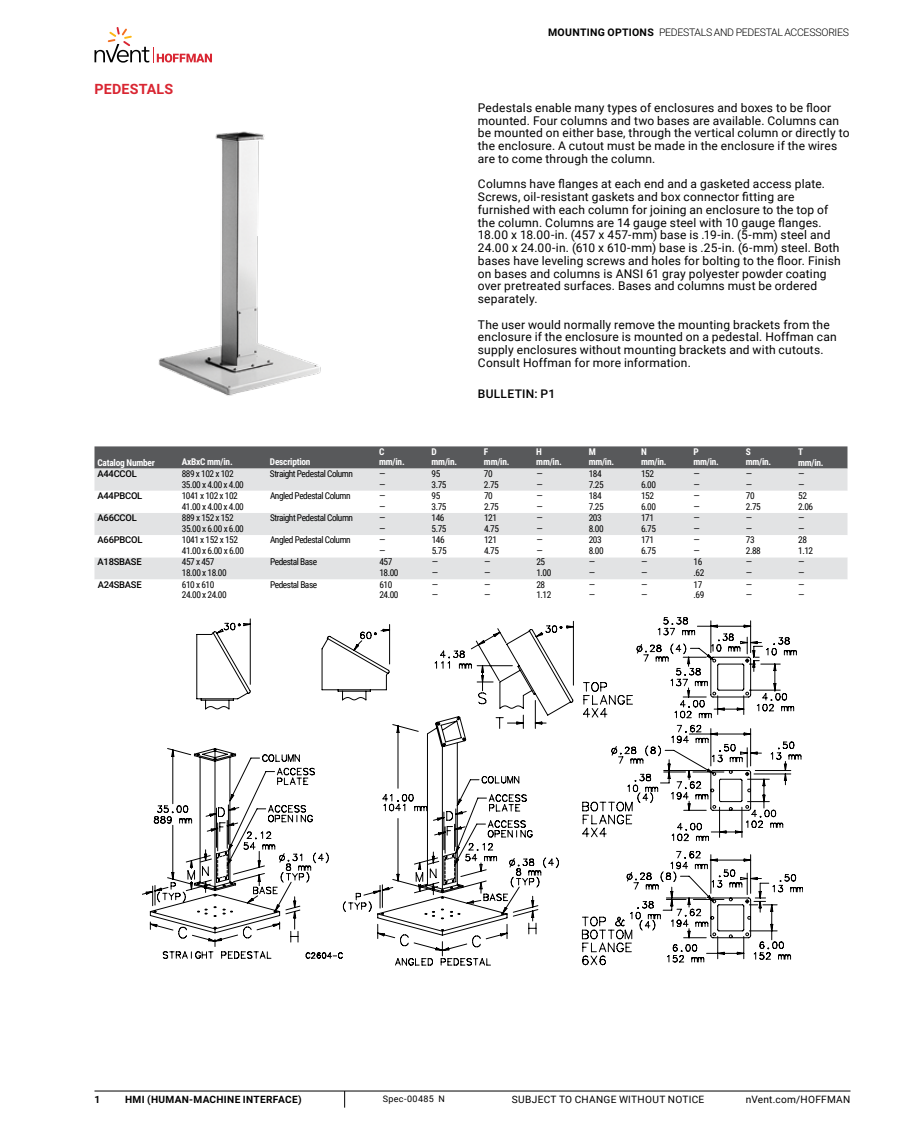
<style>
.page{position:relative;width:918px;height:1134px;background:#fff}
.page>*{position:absolute;margin:0;border:0;box-sizing:border-box;transform-origin:0 0}
.t1{font:700 14.25px "Roboto";letter-spacing:.015em;color:#d92632}
.t2{font:12px/12.8px "Roboto";letter-spacing:.015em;color:#000}
.t3{font:500 12px "Roboto";letter-spacing:.02em;color:#000}
.t4{font:300 10.5px "Roboto";letter-spacing:-.025em;color:#000}
.t5{font:10.2px "Roboto";letter-spacing:.025em;color:#000}
.t6{font:700 10.2px "Roboto";letter-spacing:.03em;color:#000}
.t7{font:9.3px/10.8px "Roboto Condensed";letter-spacing:-.05em;color:#000}
.t8{font:700 9.3px/10.8px "Roboto Condensed";letter-spacing:-.025em;color:#fff}
.t9{font:500 9.3px "Roboto";letter-spacing:-.025em;color:#000}
.t10{font:9px "Roboto";letter-spacing:.04em;color:#000}
.s1{font-weight:700}
</style>
<div class="page">
<svg style="left:95px;top:27px;width:117px;height:36px"></svg>
<hr style="left:94px;top:1091px;width:756px;height:1px;background:#000">
<svg style="left:344px;top:1091px;width:1px;height:17px"></svg>
<img style="left:158px;top:131px;width:163px;height:265px">
<svg style="left:94px;top:446px;width:754px;height:23px;background:#5f6062"></svg>
<div style="left:94px;top:469px;width:754px;height:22px;background:#e2e3e4"></div>
<svg style="left:94px;top:513px;width:754px;height:66px;fill:#e2e3e4"></svg>
<svg style="left:154px;top:617px;width:649px;height:348px"></svg>
<p class="t1" style="left:94px;top:79px;width:80px">PEDESTALS</p>
<p class="t4" style="left:548px;top:25px;width:302px"><span class="s1">MOUNTING OPTIONS</span> PEDESTALS AND PEDESTAL ACCESSORIES</p>
<p class="t2" style="left:478px;top:101px;width:373px">Pedestals enable many types of enclosures and boxes to be floor mounted. Four columns and two bases are available. Columns can be mounted on either base, through the vertical column or directly to the enclosure. A cutout must be made in the enclosure if the wires are to come through the column.</p>
<p class="t2" style="left:478px;top:177px;width:364px">Columns have flanges at each end and a gasketed access plate.<br>Screws, oil-resistant gaskets and box connector fitting are furnished with each column for joining an enclosure to the top of the column. Columns are 14 gauge steel with 10 gauge flanges.<br>18.00 x 18.00-in. (457 x 457-mm) base is .19-in. (5-mm) steel and 24.00 x 24.00-in. (610 x 610-mm) base is .25-in. (6-mm) steel. Both bases have leveling screws and holes for bolting to the floor. Finish on bases and columns is ANSI 61 gray polyester powder coating over pretreated surfaces. Bases and columns must be ordered separately.</p>
<p class="t2" style="left:478px;top:318px;width:360px">The user would normally remove the mounting brackets from the enclosure if the enclosure is mounted on a pedestal. Hoffman can supply enclosures without mounting brackets and with cutouts.<br>Consult Hoffman for more information.</p>
<p class="t3" style="left:478px;top:386px;width:79px">BULLETIN: P1</p>
<p class="t8" style="left:98px;top:457px;width:59px">Catalog Number</p>
<p class="t8" style="left:182px;top:456px;width:52px">AxBxC mm/in.</p>
<p class="t8" style="left:270px;top:456px;width:42px">Description</p>
<p class="t8" style="left:379px;top:445px;width:27px">C mm/in.</p>
<p class="t8" style="left:432px;top:445px;width:27px">D mm/in.</p>
<p class="t8" style="left:484px;top:445px;width:27px">F mm/in.</p>
<p class="t8" style="left:536px;top:445px;width:27px">H mm/in.</p>
<p class="t8" style="left:589px;top:445px;width:27px">M mm/in.</p>
<p class="t8" style="left:641px;top:445px;width:27px">N mm/in.</p>
<p class="t8" style="left:693px;top:445px;width:27px">P mm/in.</p>
<p class="t8" style="left:746px;top:445px;width:27px">S mm/in.</p>
<p class="t8" style="left:798px;top:446px;width:27px">T mm/in.</p>
<p class="t9" style="left:98px;top:467px;width:40px">A44CCOL</p>
<p class="t7" style="left:182px;top:468px;width:64px">889 x 102 x 102<br>35.00 x 4.00 x 4.00</p>
<p class="t7" style="left:270px;top:468px;width:85px">Straight Pedestal Column</p>
<p class="t7" style="left:379px;top:468px;width:8px">— —</p>
<p class="t7" style="left:432px;top:468px;width:16px">95<br>3.75</p>
<p class="t7" style="left:484px;top:468px;width:16px">70<br>2.75</p>
<p class="t7" style="left:536px;top:468px;width:8px">— —</p>
<p class="t7" style="left:589px;top:468px;width:16px">184<br>7.25</p>
<p class="t7" style="left:641px;top:468px;width:16px">152<br>6.00</p>
<p class="t7" style="left:693px;top:468px;width:8px">— —</p>
<p class="t7" style="left:746px;top:468px;width:8px">— —</p>
<p class="t7" style="left:798px;top:468px;width:8px">— —</p>
<p class="t9" style="left:98px;top:489px;width:45px">A44PBCOL</p>
<p class="t7" style="left:182px;top:490px;width:64px">1041 x 102 x 102<br>41.00 x 4.00 x 4.00</p>
<p class="t7" style="left:270px;top:490px;width:82px">Angled Pedestal Column</p>
<p class="t7" style="left:379px;top:490px;width:8px">— —</p>
<p class="t7" style="left:432px;top:490px;width:16px">95<br>3.75</p>
<p class="t7" style="left:484px;top:490px;width:16px">70<br>2.75</p>
<p class="t7" style="left:536px;top:490px;width:8px">— —</p>
<p class="t7" style="left:589px;top:490px;width:16px">184<br>7.25</p>
<p class="t7" style="left:641px;top:490px;width:16px">152<br>6.00</p>
<p class="t7" style="left:693px;top:490px;width:8px">— —</p>
<p class="t7" style="left:746px;top:490px;width:16px">70<br>2.75</p>
<p class="t7" style="left:798px;top:490px;width:16px">52<br>2.06</p>
<p class="t9" style="left:98px;top:511px;width:40px">A66CCOL</p>
<p class="t7" style="left:182px;top:512px;width:64px">889 x 152 x 152<br>35.00 x 6.00 x 6.00</p>
<p class="t7" style="left:270px;top:512px;width:85px">Straight Pedestal Column</p>
<p class="t7" style="left:379px;top:512px;width:8px">— —</p>
<p class="t7" style="left:432px;top:512px;width:16px">146<br>5.75</p>
<p class="t7" style="left:484px;top:512px;width:16px">121<br>4.75</p>
<p class="t7" style="left:536px;top:512px;width:8px">— —</p>
<p class="t7" style="left:589px;top:512px;width:16px">203<br>8.00</p>
<p class="t7" style="left:641px;top:512px;width:16px">171<br>6.75</p>
<p class="t7" style="left:694px;top:512px;width:8px">— —</p>
<p class="t7" style="left:746px;top:512px;width:8px">— —</p>
<p class="t7" style="left:798px;top:512px;width:8px">— —</p>
<p class="t9" style="left:98px;top:533px;width:45px">A66PBCOL</p>
<p class="t7" style="left:182px;top:534px;width:64px">1041 x 152 x 152<br>41.00 x 6.00 x 6.00</p>
<p class="t7" style="left:270px;top:534px;width:82px">Angled Pedestal Column</p>
<p class="t7" style="left:379px;top:534px;width:8px">— —</p>
<p class="t7" style="left:432px;top:534px;width:16px">146<br>5.75</p>
<p class="t7" style="left:484px;top:534px;width:16px">121<br>4.75</p>
<p class="t7" style="left:536px;top:534px;width:8px">— —</p>
<p class="t7" style="left:589px;top:534px;width:16px">203<br>8.00</p>
<p class="t7" style="left:641px;top:534px;width:16px">171<br>6.75</p>
<p class="t7" style="left:694px;top:534px;width:8px">— —</p>
<p class="t7" style="left:746px;top:534px;width:16px">73<br>2.88</p>
<p class="t7" style="left:798px;top:534px;width:16px">28<br>1.12</p>
<p class="t9" style="left:98px;top:556px;width:45px">A18SBASE</p>
<p class="t7" style="left:182px;top:556px;width:46px">457 x 457<br>18.00 x 18.00</p>
<p class="t7" style="left:270px;top:556px;width:49px">Pedestal Base</p>
<p class="t7" style="left:379px;top:556px;width:21px">457<br>18.00</p>
<p class="t7" style="left:432px;top:556px;width:8px">— —</p>
<p class="t7" style="left:484px;top:556px;width:8px">— —</p>
<p class="t7" style="left:536px;top:556px;width:16px">25<br>1.00</p>
<p class="t7" style="left:589px;top:556px;width:8px">— —</p>
<p class="t7" style="left:641px;top:556px;width:8px">— —</p>
<p class="t7" style="left:694px;top:556px;width:12px">16 .62</p>
<p class="t7" style="left:746px;top:556px;width:8px">— —</p>
<p class="t7" style="left:798px;top:556px;width:8px">— —</p>
<p class="t9" style="left:98px;top:578px;width:45px">A24SBASE</p>
<p class="t7" style="left:182px;top:579px;width:46px">610 x 610<br>24.00 x 24.00</p>
<p class="t7" style="left:270px;top:579px;width:49px">Pedestal Base</p>
<p class="t7" style="left:379px;top:579px;width:21px">610<br>24.00</p>
<p class="t7" style="left:432px;top:579px;width:8px">— —</p>
<p class="t7" style="left:484px;top:579px;width:8px">— —</p>
<p class="t7" style="left:536px;top:579px;width:16px">28<br>1.12</p>
<p class="t7" style="left:589px;top:579px;width:8px">— —</p>
<p class="t7" style="left:641px;top:579px;width:8px">— —</p>
<p class="t7" style="left:694px;top:579px;width:12px">17 .69</p>
<p class="t7" style="left:746px;top:579px;width:8px">— —</p>
<p class="t7" style="left:798px;top:579px;width:8px">— —</p>
<p class="t6" style="left:95px;top:1092px;width:7px">1</p>
<p class="t6" style="left:125px;top:1092px;width:178px">HMI (HUMAN-MACHINE INTERFACE)</p>
<p class="t10" style="left:383px;top:1093px;width:63px">Spec-00485 N</p>
<p class="t5" style="left:512px;top:1092px;width:194px">SUBJECT TO CHANGE WITHOUT NOTICE</p>
<p class="t5" style="left:746px;top:1092px;width:106px">nVent.com/HOFFMAN</p>
</div>
